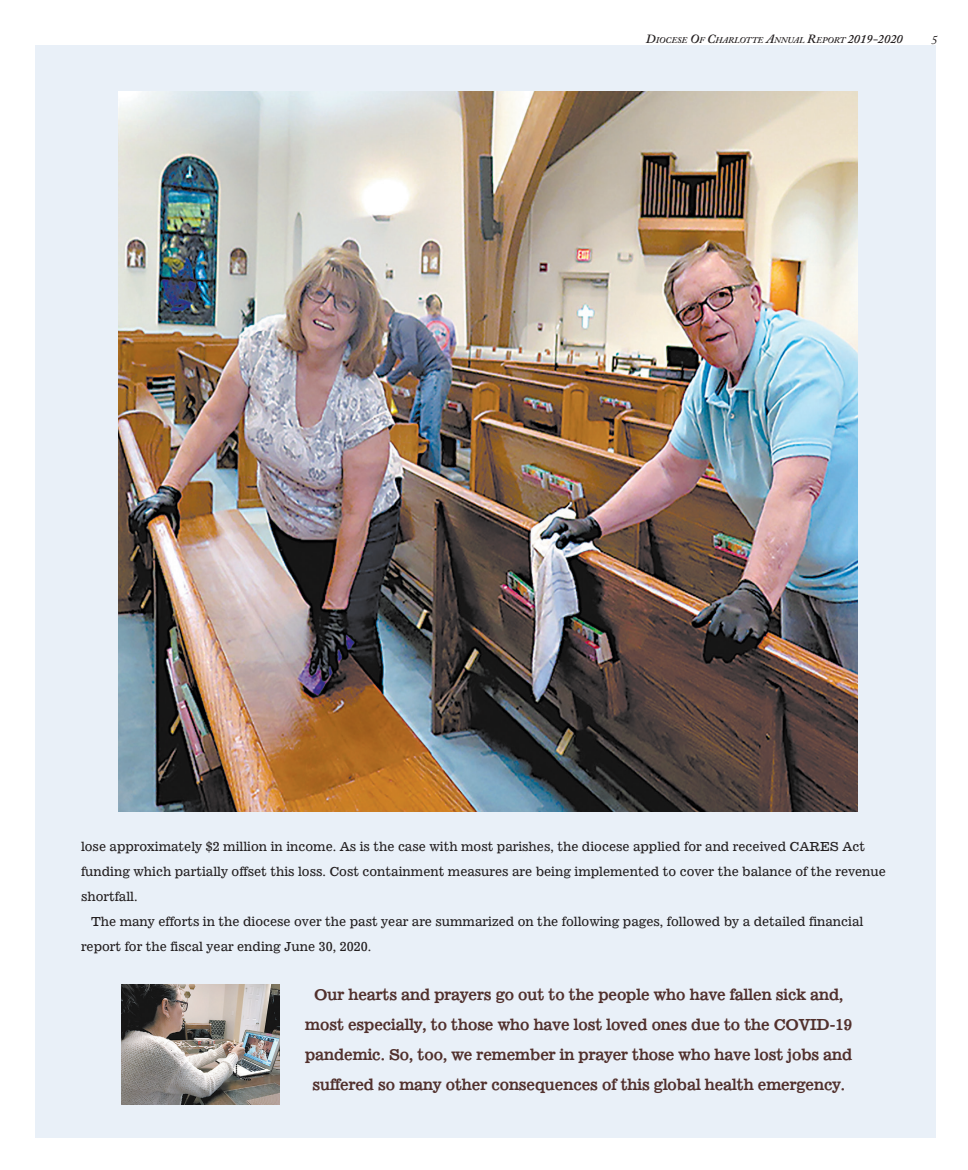
<style>
.page{position:relative;width:968px;height:1170px;background:#fff}
.page>*{position:absolute;margin:0;border:0;box-sizing:border-box;transform-origin:0 0}
.t1{font:700 15px/30px "Broadcast";color:#51302c;text-align:center}
.BODY_TEXT_NEW{font:12.5px/25px "Broadcast Normal";color:#231f20}
.t2{font:italic 12.5px "Adobe Caslon Pro";color:#231f20}
.t3{font:italic 600 8.75px "Adobe Caslon Pro";color:#231f20}
.s1{font-size:12.5px}
</style>
<div class="page">
<div style="left:36px;top:46px;width:900px;height:1092px;background:#e9f0f8"></div>
<img style="left:122px;top:985px;width:157px;height:120px">
<img style="left:119px;top:92px;width:738px;height:720px">
<p class="t3" style="left:646px;top:35px;width:258px"><span class="s1">D</span>IOCESE <span class="s1">O</span>F <span class="s1">C</span>HARLOTTE <span class="s1">A</span>NNUAL <span class="s1">R</span>EPORT <span class="s1">2019-2020</span></p>
<p class="t2" style="left:931px;top:32px;width:8px">5</p>
<p class="BODY_TEXT_NEW" style="left:81px;top:834px;width:806px">lose approximately $2 million in income. As is the case with most parishes, the diocese applied for and received CARES Act funding which partially offset this loss. Cost containment measures are being implemented to cover the balance of the revenue shortfall.</p>
<p class="BODY_TEXT_NEW" style="left:81px;top:909px;width:783px;text-indent:10px">The many efforts in the diocese over the past year are summarized on the following pages, followed by a detailed financial report for the fiscal year ending June 30, 2020.</p>
<p class="t1" style="left:305px;top:979px;width:549px">Our hearts and prayers go out to the people who have fallen sick and, most especially, to those who have lost loved ones due to the COVID-19 pandemic. So, too, we remember in prayer those who have lost jobs and suffered so many other consequences of this global health emergency.</p>
</div>
